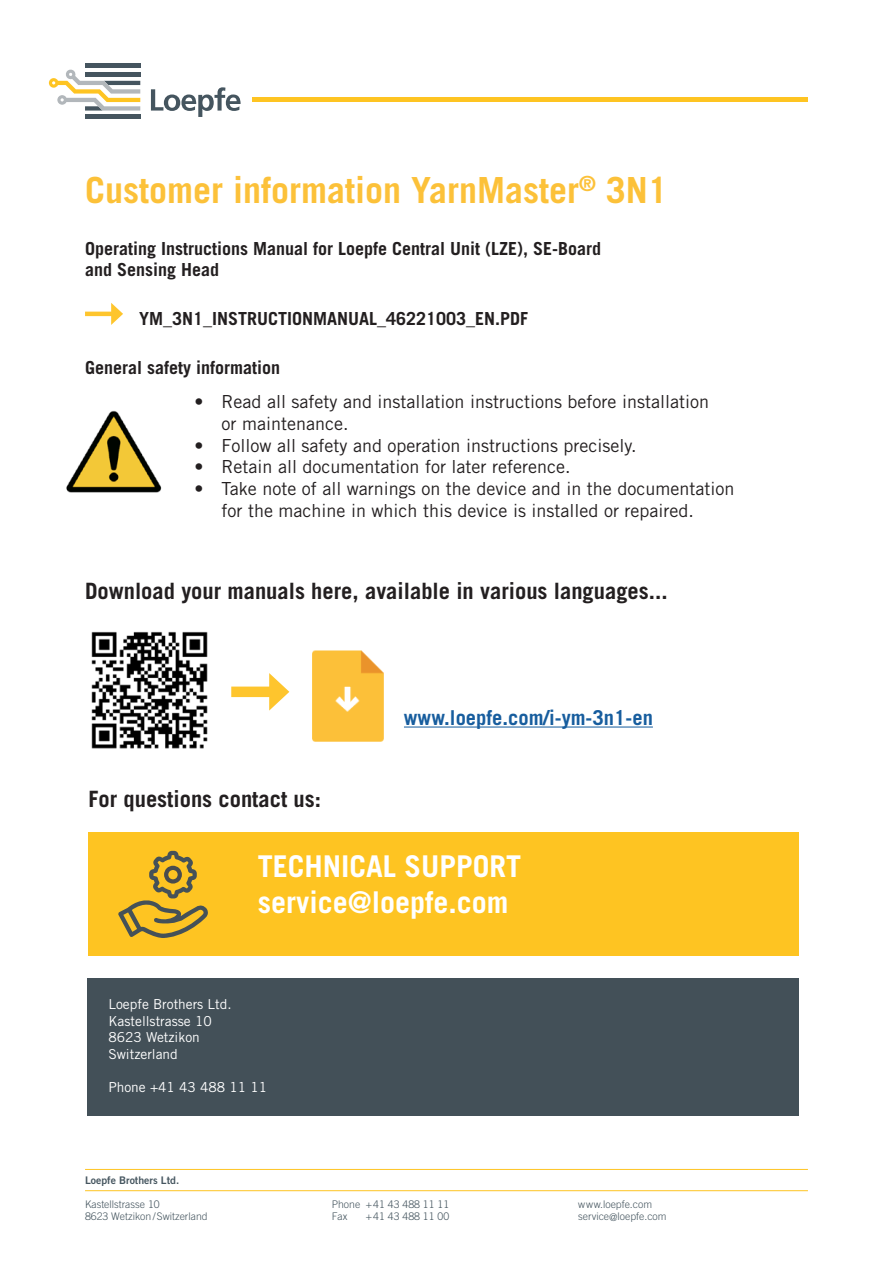
<style>
.page{position:relative;width:893px;height:1263px;background:#fff}
.page>*{position:absolute;margin:0;border:0;box-sizing:border-box;transform-origin:0 0}
.t1{font:700 36px "Trade Gothic LT Std";color:#fcc139}
._00_grund{font:700 30px "Trade Gothic LT Std";color:#fff}
.t2{font:700 22.5px "Trade Gothic LT Std";color:#231f20}
.t3{font:700 20.55px "Trade Gothic LT Std";color:#175d9e}
.t4{font:18px/21.6px "Trade Gothic LT Std";color:#231f20}
.t5{font:700 18px/21.6px "Trade Gothic LT Std";color:#231f20}
.t6{font:13.8px "Trade Gothic LT Std";color:#fff}
._00_grund-2{font:300 10.5px/12.6px "Trade Gothic LT Std";color:#45555f}
._00_grund-3{font:10.5px "Trade Gothic LT Std Bd 2";color:#45555f}
</style>
<div class="page">
<hr style="left:85px;top:115px;width:55px;height:4px;background:#45555f">
<hr style="left:85px;top:64px;width:55px;height:4px;background:#45555f">
<svg style="left:151px;top:87px;width:90px;height:30px"></svg>
<hr style="left:252px;top:98px;width:556px;height:4px;background:#fec422">
<svg style="left:49px;top:69px;width:91px;height:42px"></svg>
<hr style="left:85px;top:1169px;width:723px;height:1px;background:#fec422">
<hr style="left:85px;top:1190px;width:723px;height:1px;background:#fec422">
<div style="left:87px;top:978px;width:712px;height:137px;background:#435058"></div>
<img style="left:66px;top:410px;width:96px;height:83px">
<div style="left:89px;top:832px;width:710px;height:123px;background:#fec422"></div>
<svg style="left:118px;top:851px;width:90px;height:87px"></svg>
<img style="left:91px;top:631px;width:117px;height:118px">
<div style="left:231px;top:686px;width:46px;height:11px;background:#fec52d"></div>
<svg style="left:269px;top:673px;width:20px;height:38px"></svg>
<img style="left:312px;top:650px;width:72px;height:92px">
<hr style="left:85px;top:312px;width:30px;height:4px;background:#fec52d">
<svg style="left:111px;top:303px;width:12px;height:22px"></svg>
<hr style="left:404px;top:726px;width:249px;height:1px;background:#175d9e">
<p class="t1" style="left:85px;top:168px;width:584px">Customer information YarnMaster<sup>®</sup> 3N1</p>
<p class="t5" style="left:85px;top:237px;width:518px">Operating Instructions Manual for Loepfe Central Unit (LZE), SE-Board and Sensing Head</p>
<p class="t5" style="left:139px;top:307px;width:391px">YM_3N1_INSTRUCTIONMANUAL_46221003_EN.PDF</p>
<p class="t5" style="left:85px;top:356px;width:197px">General safety information</p>
<p class="t4" style="left:222px;top:391px;width:489px;text-indent:-27px">• Read all safety and installation instructions before installation or maintenance.</p>
<p class="t4" style="left:195px;top:434px;width:444px">• Follow all safety and operation instructions precisely.</p>
<p class="t4" style="left:195px;top:456px;width:377px">• Retain all documentation for later reference.</p>
<p class="t4" style="left:222px;top:477px;width:514px;text-indent:-27px">• Take note of all warnings on the device and in the documentation for the machine in which this device is installed or repaired.</p>
<p class="t2" style="left:85px;top:577px;width:584px">Download your manuals here, available in various languages...</p>
<p class="t2" style="left:89px;top:785px;width:234px">For questions contact us:</p>
<p class="t3" style="left:404px;top:705px;width:250px">www.loepfe.com/i-ym-3n1-en</p>
<p class="_00_grund" style="left:258px;top:848px;width:265px">TECHNICAL SUPPORT</p>
<p class="_00_grund" style="left:258px;top:884px;width:252px">service@loepfe.com</p>
<p class="t6" style="left:108px;top:996px;width:125px">Loepfe Brothers Ltd.</p>
<p class="t6" style="left:108px;top:1012px;width:105px">Kastellstrasse 10</p>
<p class="t6" style="left:108px;top:1029px;width:93px">8623 Wetzikon</p>
<p class="t6" style="left:108px;top:1045px;width:71px">Switzerland</p>
<p class="t6" style="left:108px;top:1078px;width:160px">Phone +41 43 488 11 11</p>
<p class="_00_grund-3" style="left:85px;top:1173px;width:96px">Loepfe Brothers Ltd.</p>
<p class="_00_grund-2" style="left:85px;top:1198px;width:124px">Kastellstrasse 10<br>8623 Wetzikon/Switzerland</p>
<p class="_00_grund-2" style="left:332px;top:1198px;width:119px">Phone +41 43 488 11 11<br>Fax</p>
<p class="_00_grund-2" style="left:366px;top:1210px;width:85px">+41 43 488 11 00</p>
<p class="_00_grund-2" style="left:578px;top:1198px;width:90px">www.loepfe.com service@loepfe.com</p>
</div>
